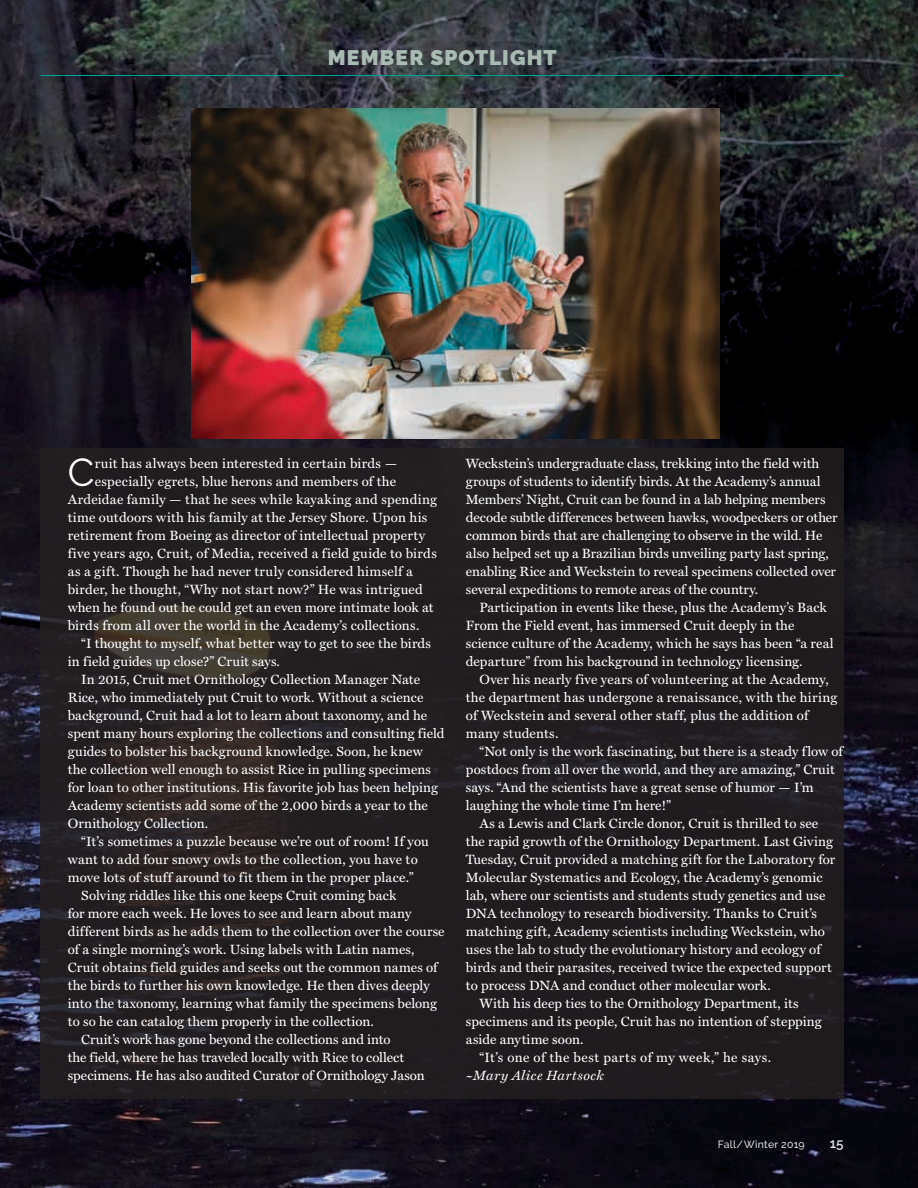
<style>
.page{position:relative;width:918px;height:1188px;background:#fff}
.page>*{position:absolute;margin:0;border:0;box-sizing:border-box;transform-origin:0 0}
.t1{font:38.85px "Raleway";color:#fff}
.t2{font:900 21px "Raleway";letter-spacing:.055em;color:#a8bab1}
.t3{font:13.5px/18px "Miller Text Roman";letter-spacing:.01em;color:#fff}
.t4{font:13.5px "Miller Text Roman";letter-spacing:.035em;color:#fff}
.t5{font:italic 13.5px "Miller Text";letter-spacing:.04em;color:#fff}
.t6{font:600 13.5px "Raleway";color:#dcddde}
.t7{font:500 10.5px "Raleway";letter-spacing:.02em;color:#dcddde}
</style>
<div class="page">
<img style="left:0;top:0;width:918px;height:1188px">
<div style="left:40px;top:448px;width:804px;height:650px;background:#231f20"></div>
<hr style="left:40px;top:75px;width:804px;height:1px;background:#00a19c">
<img style="left:192px;top:108px;width:528px;height:330px">
<h2 class="t2" style="left:328px;top:46px;width:230px">MEMBER SPOTLIGHT</h2>
<h1 class="t1" style="left:68px;top:450px;width:28px">C</h1>
<p class="t3" style="left:95px;top:454px;width:304px">ruit has always been interested in certain birds —</p>
<p class="t3" style="left:95px;top:472px;width:303px">especially egrets, blue herons and members of the</p>
<p class="t3" style="left:68px;top:490px;width:371px">Ardeidae family — that he sees while kayaking and spending</p>
<p class="t3" style="left:68px;top:508px;width:361px">time outdoors with his family at the Jersey Shore. Upon his</p>
<p class="t3" style="left:68px;top:526px;width:359px">retirement from Boeing as director of intellectual property</p>
<p class="t3" style="left:68px;top:544px;width:371px">five years ago, Cruit, of Media, received a field guide to birds</p>
<p class="t3" style="left:68px;top:562px;width:347px">as a gift. Though he had never truly considered himself a</p>
<p class="t3" style="left:68px;top:580px;width:357px">birder, he thought, “Why not start now?” He was intrigued</p>
<p class="t3" style="left:68px;top:598px;width:367px">when he found out he could get an even more intimate look at</p>
<p class="t3" style="left:68px;top:616px;width:353px">birds from all over the world in the Academy’s collections.</p>
<p class="t3" style="left:81px;top:634px;width:351px">“I thought to myself, what better way to get to see the birds</p>
<p class="t3" style="left:68px;top:652px;width:214px">in field guides up close?” Cruit says.</p>
<p class="t3" style="left:81px;top:670px;width:341px">In 2015, Cruit met Ornithology Collection Manager Nate</p>
<p class="t3" style="left:68px;top:688px;width:357px">Rice, who immediately put Cruit to work. Without a science</p>
<p class="t3" style="left:68px;top:706px;width:361px">background, Cruit had a lot to learn about taxonomy, and he</p>
<p class="t3" style="left:68px;top:724px;width:378px">spent many hours exploring the collections and consulting field</p>
<p class="t3" style="left:68px;top:742px;width:357px">guides to bolster his background knowledge. Soon, he knew</p>
<p class="t3" style="left:68px;top:760px;width:365px">the collection well enough to assist Rice in pulling specimens</p>
<p class="t3" style="left:68px;top:778px;width:372px">for loan to other institutions. His favorite job has been helping</p>
<p class="t3" style="left:68px;top:796px;width:362px">Academy scientists add some of the 2,000 birds a year to the</p>
<p class="t3" style="left:68px;top:814px;width:142px">Ornithology Collection.</p>
<p class="t3" style="left:81px;top:832px;width:349px">“It’s sometimes a puzzle because we’re out of room! If you</p>
<p class="t3" style="left:68px;top:850px;width:352px">want to add four snowy owls to the collection, you have to</p>
<p class="t3" style="left:68px;top:868px;width:347px">move lots of stuff around to fit them in the proper place.”</p>
<p class="t3" style="left:81px;top:886px;width:317px">Solving riddles like this one keeps Cruit coming back</p>
<p class="t3" style="left:68px;top:904px;width:345px">for more each week. He loves to see and learn about many</p>
<p class="t3" style="left:68px;top:922px;width:378px">different birds as he adds them to the collection over the course</p>
<p class="t3" style="left:68px;top:940px;width:348px">of a single morning’s work. Using labels with Latin names,</p>
<p class="t3" style="left:68px;top:958px;width:371px">Cruit obtains field guides and seeks out the common names of</p>
<p class="t3" style="left:68px;top:976px;width:364px">the birds to further his own knowledge. He then dives deeply</p>
<p class="t3" style="left:68px;top:994px;width:371px">into the taxonomy, learning what family the specimens belong</p>
<p class="t3" style="left:68px;top:1012px;width:308px">to so he can catalog them properly in the collection.</p>
<p class="t3" style="left:81px;top:1030px;width:311px">Cruit’s work has gone beyond the collections and into</p>
<p class="t3" style="left:68px;top:1048px;width:338px">the field, where he has traveled locally with Rice to collect</p>
<p class="t3" style="left:68px;top:1066px;width:358px">specimens. He has also audited Curator of Ornithology Jason</p>
<p class="t3" style="left:466px;top:454px;width:373px">Weckstein’s undergraduate class, trekking into the field with groups of students to identify birds. At the Academy’s annual Members’ Night, Cruit can be found in a lab helping members decode subtle differences between hawks, woodpeckers or other common birds that are challenging to observe in the wild. He also helped set up a Brazilian birds unveiling party last spring, enabling Rice and Weckstein to reveal specimens collected over several expeditions to remote areas of the country.</p>
<p class="t3" style="left:466px;top:598px;width:369px;text-indent:14px">Participation in events like these, plus the Academy’s Back From the Field event, has immersed Cruit deeply in the science culture of the Academy, which he says has been “a real departure” from his background in technology licensing.</p>
<p class="t3" style="left:466px;top:670px;width:373px;text-indent:14px">Over his nearly five years of volunteering at the Academy, the department has undergone a renaissance, with the hiring of Weckstein and several other staff, plus the addition of many students.</p>
<p class="t3" style="left:479px;top:742px;width:365px">“Not only is the work fascinating, but there is a steady flow of</p>
<p class="t3" style="left:466px;top:760px;width:370px">postdocs from all over the world, and they are amazing,” Cruit</p>
<p class="t3" style="left:466px;top:778px;width:349px">says. “And the scientists have a great sense of humor — I’m</p>
<p class="t3" style="left:466px;top:796px;width:207px">laughing the whole time I’m here!”</p>
<p class="t3" style="left:479px;top:814px;width:340px">As a Lewis and Clark Circle donor, Cruit is thrilled to see</p>
<p class="t3" style="left:466px;top:832px;width:369px">the rapid growth of the Ornithology Department. Last Giving</p>
<p class="t3" style="left:466px;top:850px;width:371px">Tuesday, Cruit provided a matching gift for the Laboratory for</p>
<p class="t3" style="left:466px;top:868px;width:358px">Molecular Systematics and Ecology, the Academy’s genomic</p>
<p class="t3" style="left:466px;top:886px;width:361px">lab, where our scientists and students study genetics and use</p>
<p class="t3" style="left:466px;top:904px;width:353px">DNA technology to research biodiversity. Thanks to Cruit’s</p>
<p class="t3" style="left:466px;top:922px;width:361px">matching gift, Academy scientists including Weckstein, who</p>
<p class="t3" style="left:466px;top:940px;width:356px">uses the lab to study the evolutionary history and ecology of</p>
<p class="t3" style="left:466px;top:958px;width:367px">birds and their parasites, received twice the expected support</p>
<p class="t3" style="left:466px;top:976px;width:307px">to process DNA and conduct other molecular work.</p>
<p class="t3" style="left:479px;top:994px;width:321px">With his deep ties to the Ornithology Department, its</p>
<p class="t3" style="left:466px;top:1012px;width:357px">specimens and its people, Cruit has no intention of stepping</p>
<p class="t3" style="left:466px;top:1030px;width:119px">aside anytime soon.</p>
<p class="t4" style="left:479px;top:1049px;width:293px">“It’s one of the best parts of my week,” he says.</p>
<p class="t5" style="left:466px;top:1067px;width:140px">~Mary Alice Hartsock</p>
<p class="t7" style="left:718px;top:1138px;width:89px">Fall/Winter 2019</p>
<p class="t6" style="left:830px;top:1136px;width:16px">15</p>
</div>
